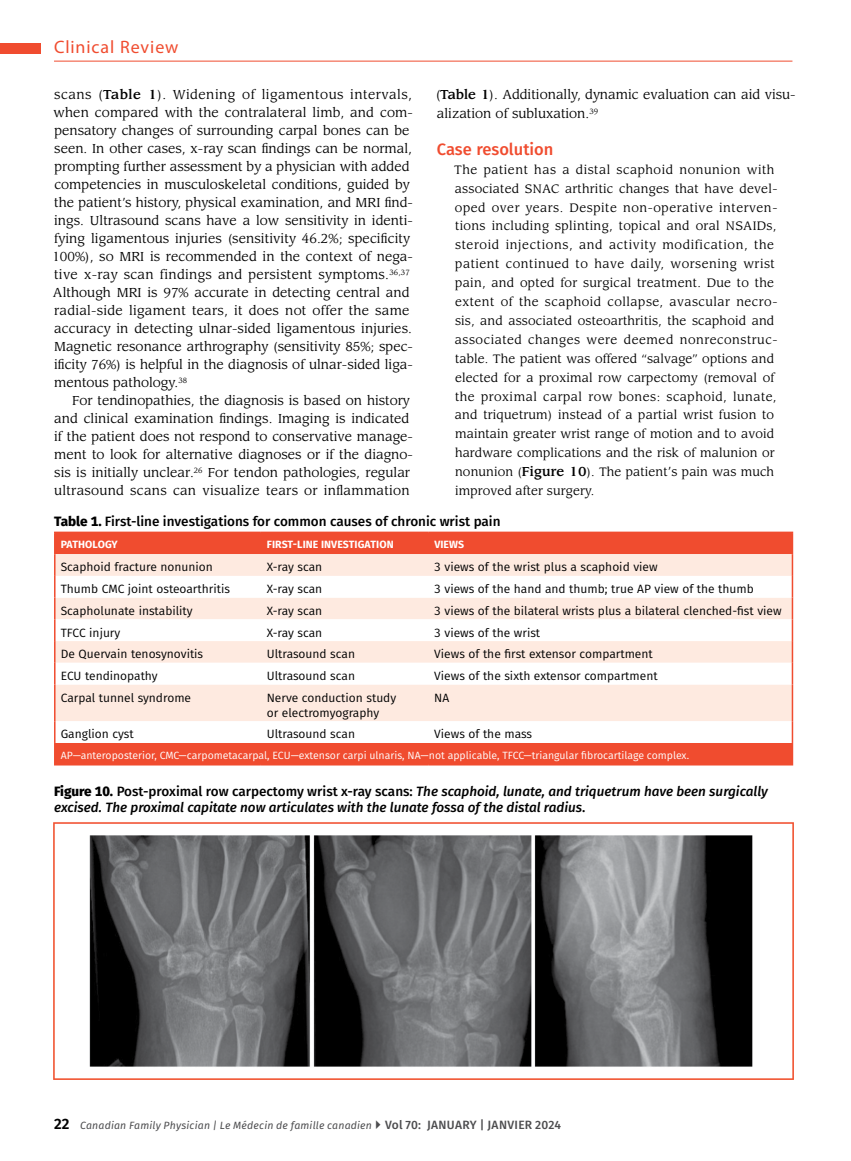
<style>
.page{position:relative;width:851px;height:1161px;background:#fff}
.page>*{position:absolute;margin:0;border:0;box-sizing:border-box;transform-origin:0 0}
.t1{font:18px "Myriad Pro";letter-spacing:.05em;color:#f04c2f}
.Level3Head{font:500 16.5px "Fira Sans";color:#f04c2f}
.TableColumnHead{font:italic 500 13.5px/16.2px "Fira Sans";color:#000}
.TableTitle{font:500 13.5px "Fira Sans";color:#000}
.Level4Head{font:12.75px/18px "Leawood Std";letter-spacing:.005em;color:#000}
.ParagraphIndent{font:12.75px/18px "Leawood Std";color:#000}
.t2{font:12px/18.9px "Leawood Std";letter-spacing:.02em;color:#000}
.TableBody{font:12px/15px "Fira Sans";color:#000}
.TableNote{font:10.5px "Fira Sans";color:#fff}
.t3{font:italic 10.5px "Fira Sans";letter-spacing:.015em;color:#4d4d4f}
.TableColumnHead-2{font:700 10.5px "Fira Sans";letter-spacing:.01em;color:#fff}
.s1{font-weight:500}
.s2{font-weight:500;font-size:12.75px}
.s3{font-size:12.75px}
.s4{font-weight:800}
.s5{font-weight:800;font-style:normal}
.s6{font-style:normal}
.s7{font-weight:600;font-style:normal;font-size:15px;color:#000}
.s8{font-weight:500;font-style:normal;font-size:12px}
</style>
<div class="page">
<hr style="left:54px;top:61px;width:738px;height:1px;background:#f04c2f">
<div style="left:0;top:44px;width:40px;height:10px;background:#f04c2f"></div>
<div style="left:56px;top:533px;width:735px;height:231px;background:#f04c2f"></div>
<div style="left:56px;top:554px;width:735px;height:22px;background:#feeae0"></div>
<svg style="left:56px;top:576px;width:735px;height:167px"></svg>
<hr style="left:791px;top:743px;width:2px;height:21px;background:#f04c2f">
<hr style="left:54px;top:532px;width:207px;height:1px;background:#f04c2f">
<hr style="left:54px;top:533px;width:2px;height:21px;background:#f04c2f">
<hr style="left:261px;top:532px;width:167px;height:1px;background:#f04c2f">
<hr style="left:428px;top:532px;width:365px;height:1px;background:#f04c2f">
<hr style="left:791px;top:533px;width:2px;height:21px;background:#f04c2f">
<hr style="left:54px;top:554px;width:2px;height:22px;background:#f04c2f">
<hr style="left:791px;top:554px;width:2px;height:22px;background:#f04c2f">
<hr style="left:54px;top:576px;width:2px;height:22px;background:#f04c2f">
<hr style="left:791px;top:576px;width:2px;height:22px;background:#f04c2f">
<hr style="left:54px;top:598px;width:2px;height:21px;background:#f04c2f">
<hr style="left:791px;top:598px;width:2px;height:21px;background:#f04c2f">
<hr style="left:54px;top:619px;width:2px;height:22px;background:#f04c2f">
<hr style="left:791px;top:619px;width:2px;height:22px;background:#f04c2f">
<hr style="left:54px;top:641px;width:2px;height:22px;background:#f04c2f">
<hr style="left:791px;top:641px;width:2px;height:22px;background:#f04c2f">
<hr style="left:54px;top:663px;width:2px;height:22px;background:#f04c2f">
<hr style="left:791px;top:663px;width:2px;height:22px;background:#f04c2f">
<hr style="left:54px;top:685px;width:2px;height:36px;background:#f04c2f">
<hr style="left:791px;top:685px;width:2px;height:36px;background:#f04c2f">
<hr style="left:54px;top:721px;width:2px;height:22px;background:#f04c2f">
<hr style="left:791px;top:721px;width:2px;height:22px;background:#f04c2f">
<hr style="left:54px;top:743px;width:2px;height:21px;background:#f04c2f">
<hr style="left:54px;top:764px;width:207px;height:2px;background:#f04c2f">
<hr style="left:261px;top:764px;width:167px;height:2px;background:#f04c2f">
<hr style="left:428px;top:764px;width:365px;height:2px;background:#f04c2f">
<img style="left:53px;top:822px;width:740px;height:258px">
<h1 class="t1" style="left:54px;top:36px;width:126px">Clinical Review</h1>
<p class="Level4Head" style="left:52px;top:86px;width:362px">scans (<span class="s1">Table 1</span>). Widening of ligamentous intervals, when compared with the contralateral limb, and com&shy;pensatory changes of surrounding carpal bones can be seen. In other cases, x-ray scan findings can be normal, prompting further assessment by a physician with added competencies in musculoskeletal conditions, guided by the patient’s history, physical examination, and MRI find&shy;ings. Ultrasound scans have a low sensitivity in identi&shy;fying ligamentous injuries (sensitivity 46.2%; specificity 100%), so MRI is recommended in the context of nega&shy;tive x-ray scan findings and persistent symptoms.<sup>36,37<br></sup>Although MRI is 97% accurate in detecting central and radial-side ligament tears, it does not offer the same accuracy in detecting ulnar-sided ligamentous injuries.<br>Magnetic resonance arthrography (sensitivity 85%; spec&shy;ificity 76%) is helpful in the diagnosis of ulnar-sided liga&shy;mentous pathology.<sup>38</sup></p>
<p class="ParagraphIndent" style="left:54px;top:392px;width:360px;text-indent:18px">For tendinopathies, the diagnosis is based on history and clinical examination findings. Imaging is indicated if the patient does not respond to conservative manage&shy;ment to look for alternative diagnoses or if the diagno&shy;sis is initially unclear.<sup>26</sup> For tendon pathologies, regular ultrasound scans can visualize tears or inflammation</p>
<p class="ParagraphIndent" style="left:436px;top:85px;width:361px;line-height:18.9px">(<span class="s1">Table 1</span>). Additionally, dynamic evaluation can aid visu&shy;alization of subluxation.<sup>39</sup></p>
<p class="Level3Head" style="left:437px;top:136px;width:118px">Case resolution</p>
<p class="t2" style="left:454px;top:160px;width:325px">The patient has a distal scaphoid nonunion with associated SNAC arthritic changes that have devel&shy;oped over years. Despite non-operative interven&shy;tions including splinting, topical and oral NSAIDs, steroid injections, and activity modification, the patient continued to have daily, worsening wrist pain, and opted for surgical treatment. Due to the extent of the scaphoid collapse, avascular necro&shy;sis, and associated osteoarthritis, the scaphoid and associated changes were deemed nonreconstruc&shy;table. The patient was offered “salvage” options and elected for a proximal row carpectomy (removal of the proximal carpal row bones: scaphoid, lunate, and triquetrum) instead of a partial wrist fusion to maintain greater wrist range of motion and to avoid hardware complications and the risk of malunion or nonunion (<span class="s2">Figure 10</span>). The patient<span class="s3">’</span>s pain was much improved after surgery.</p>
<p class="TableTitle" style="left:54px;top:510px;width:448px"><span class="s4">Table 1.</span> First-line investigations for common causes of chronic wrist pain</p>
<p class="TableColumnHead-2" style="left:61px;top:536px;width:59px">PATHOLOGY</p>
<p class="TableColumnHead-2" style="left:267px;top:536px;width:128px">FIRST-LINE INVESTIGATION</p>
<p class="TableColumnHead-2" style="left:434px;top:536px;width:31px">VIEWS</p>
<p class="TableBody" style="left:61px;top:559px;width:153px">Scaphoid fracture nonunion</p>
<p class="TableBody" style="left:267px;top:559px;width:57px">X-ray scan</p>
<p class="TableBody" style="left:434px;top:559px;width:225px">3 views of the wrist plus a scaphoid view</p>
<p class="TableBody" style="left:61px;top:581px;width:171px">Thumb CMC joint osteoarthritis</p>
<p class="TableBody" style="left:267px;top:581px;width:57px">X-ray scan</p>
<p class="TableBody" style="left:434px;top:581px;width:321px">3 views of the hand and thumb; true AP view of the thumb</p>
<p class="TableBody" style="left:61px;top:603px;width:133px">Scapholunate instability</p>
<p class="TableBody" style="left:267px;top:603px;width:57px">X-ray scan</p>
<p class="TableBody" style="left:434px;top:603px;width:349px">3 views of the bilateral wrists plus a bilateral clenched-fist view</p>
<p class="TableBody" style="left:61px;top:625px;width:61px">TFCC injury</p>
<p class="TableBody" style="left:267px;top:625px;width:57px">X-ray scan</p>
<p class="TableBody" style="left:434px;top:625px;width:107px">3 views of the wrist</p>
<p class="TableBody" style="left:61px;top:646px;width:144px">De Quervain tenosynovitis</p>
<p class="TableBody" style="left:267px;top:646px;width:90px">Ultrasound scan</p>
<p class="TableBody" style="left:434px;top:646px;width:220px">Views of the first extensor compartment</p>
<p class="TableBody" style="left:61px;top:668px;width:98px">ECU tendinopathy</p>
<p class="TableBody" style="left:267px;top:668px;width:90px">Ultrasound scan</p>
<p class="TableBody" style="left:434px;top:668px;width:225px">Views of the sixth extensor compartment</p>
<p class="TableBody" style="left:61px;top:690px;width:132px">Carpal tunnel syndrome</p>
<p class="TableBody" style="left:267px;top:690px;width:131px">Nerve conduction study or electromyography</p>
<p class="TableBody" style="left:434px;top:690px;width:17px">NA</p>
<p class="TableBody" style="left:61px;top:726px;width:74px">Ganglion cyst</p>
<p class="TableBody" style="left:267px;top:726px;width:90px">Ultrasound scan</p>
<p class="TableBody" style="left:434px;top:726px;width:99px">Views of the mass</p>
<p class="TableNote" style="left:61px;top:747px;width:629px">AP—anteroposterior, CMC—carpometacarpal, ECU—extensor carpi ulnaris, NA—not applicable, TFCC—triangular fibrocartilage complex.</p>
<p class="TableColumnHead" style="left:54px;top:782px;width:715px"><span class="s5">Figure 10.</span> <span class="s6">Post-proximal row carpectomy wrist x-ray scans:</span> The scaphoid, lunate, and triquetrum have been surgically excised. The proximal capitate now articulates with the lunate fossa of the distal radius<span class="s6">.</span></p>
<p class="t3" style="left:54px;top:1117px;width:508px"><span class="s7">22</span> Canadian Family Physician | Le Médecin de famille canadien <span class="s8">Vol 70: JANUARY | JANVIER 2024</span></p>
</div>
